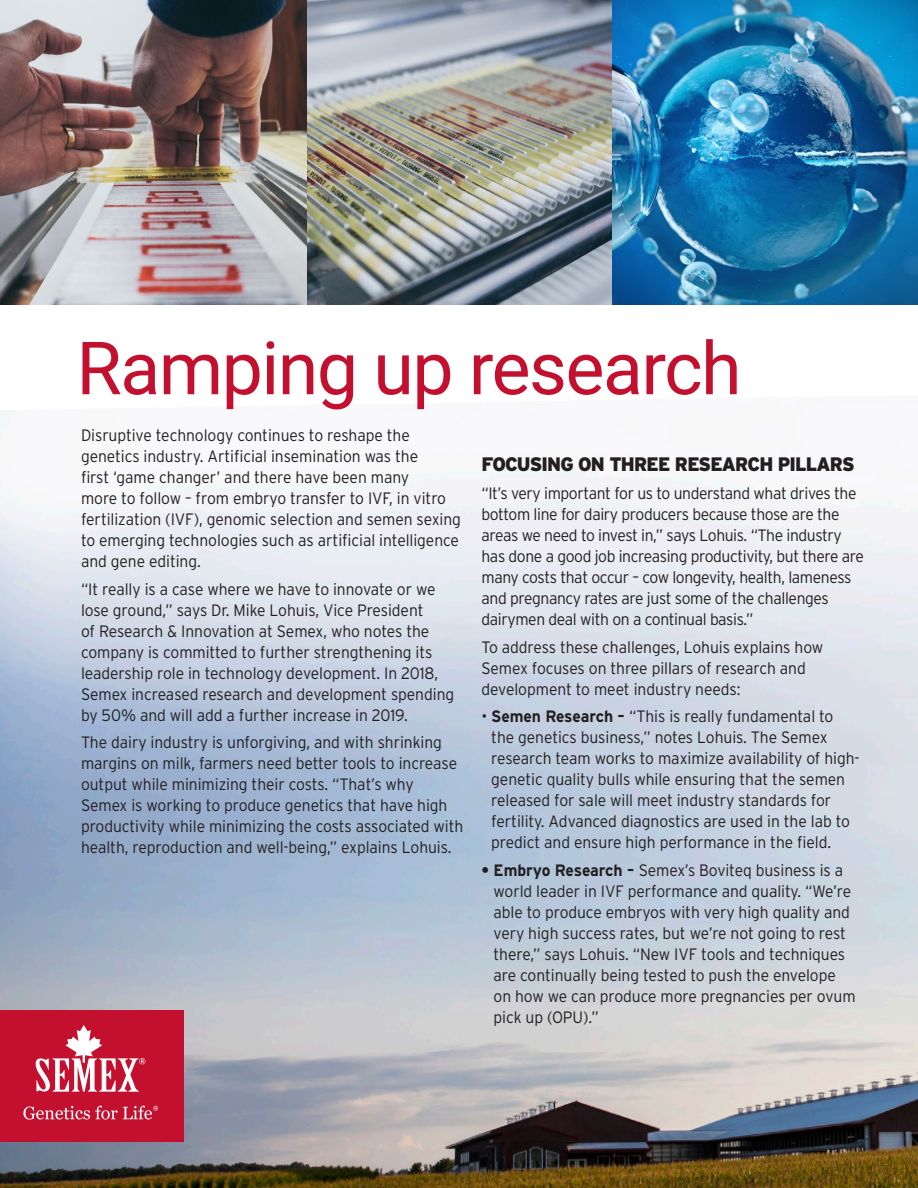
<style>
.page{position:relative;width:918px;height:1188px;background:#fff}
.page>*{position:absolute;margin:0;border:0;box-sizing:border-box;transform-origin:0 0}
.t1{font:73.5px "Roboto";letter-spacing:-.02em;color:#c3102f}
.t2{font:900 19.5px "Interstate";letter-spacing:-.045em;color:#231f20;scale:.95 1}
.t3{font:300 16.5px/21px "Interstate";letter-spacing:-.005em;color:#231f20;scale:.95 1}
.t4{font:300 16.5px/21px "Interstate";letter-spacing:-.025em;color:#231f20;scale:.95 1}
.s1{font-weight:700}
</style>
<div class="page">
<img style="left:0;top:410px;width:918px;height:778px">
<img style="left:0;top:0;width:918px;height:305px">
<div style="left:0;top:1010px;width:184px;height:132px;background:#c3102f"></div>
<svg style="left:35px;top:1025px;width:110px;height:67px"></svg>
<svg style="left:23px;top:1106px;width:135px;height:14px"></svg>
<p class="t1" style="left:76px;top:317px;width:667px">Ramping up research</p>
<p class="t3" style="left:81px;top:424px;width:401px">Disruptive technology continues to reshape the genetics industry. Artificial insemination was the<br>first ‘game changer’ and there have been many<br>more to follow – from embryo transfer to IVF, in vitro fertilization (IVF), genomic selection and semen sexing to emerging technologies such as artificial intelligence and gene editing.</p>
<p class="t3" style="left:81px;top:578px;width:394px">“It really is a case where we have to innovate or we lose ground,” says Dr. Mike Lohuis, Vice President<br>of Research &amp; Innovation at Semex, who notes the company is committed to further strengthening its leadership role in technology development. In 2018, Semex increased research and development spending by 50% and will add a further increase in 2019.</p>
<p class="t3" style="left:81px;top:732px;width:404px">The dairy industry is unforgiving, and with shrinking margins on milk, farmers need better tools to increase output while minimizing their costs. “That’s why Semex is working to produce genetics that have high productivity while minimizing the costs associated with health, reproduction and well-being,” explains Lohuis.</p>
<p class="t2" style="left:482px;top:452px;width:394px">FOCUSING ON THREE RESEARCH PILLARS</p>
<p class="t4" style="left:482px;top:482px;width:404px">“It’s very important for us to understand what drives the bottom line for dairy producers because those are the areas we need to invest in,” says Lohuis. “The industry has done a good job increasing productivity, but there are many costs that occur – cow longevity, health, lameness and pregnancy rates are just some of the challenges dairymen deal with on a continual basis.”</p>
<p class="t3" style="left:482px;top:636px;width:361px">To address these challenges, Lohuis explains how<br>Semex focuses on three pillars of research and development to meet industry needs:</p>
<p class="t3" style="left:491px;top:706px;width:389px;text-indent:-10px">• <span class="s1">Semen Research –</span> “This is really fundamental to the genetics business,” notes Lohuis. The Semex research team works to maximize availability of high&shy;genetic quality bulls while ensuring that the semen released for sale will meet industry standards for fertility. Advanced diagnostics are used in the lab to predict and ensure high performance in the field.</p>
<p class="t3" style="left:494px;top:860px;width:383px;text-indent:-12px"><span class="s1">• Embryo Research –</span> Semex’s Boviteq business is a world leader in IVF performance and quality. “We’re able to produce embryos with very high quality and very high success rates, but we’re not going to rest there,” says Lohuis. “New IVF tools and techniques are continually being tested to push the envelope on how we can produce more pregnancies per ovum pick up (OPU).”</p>
</div>
